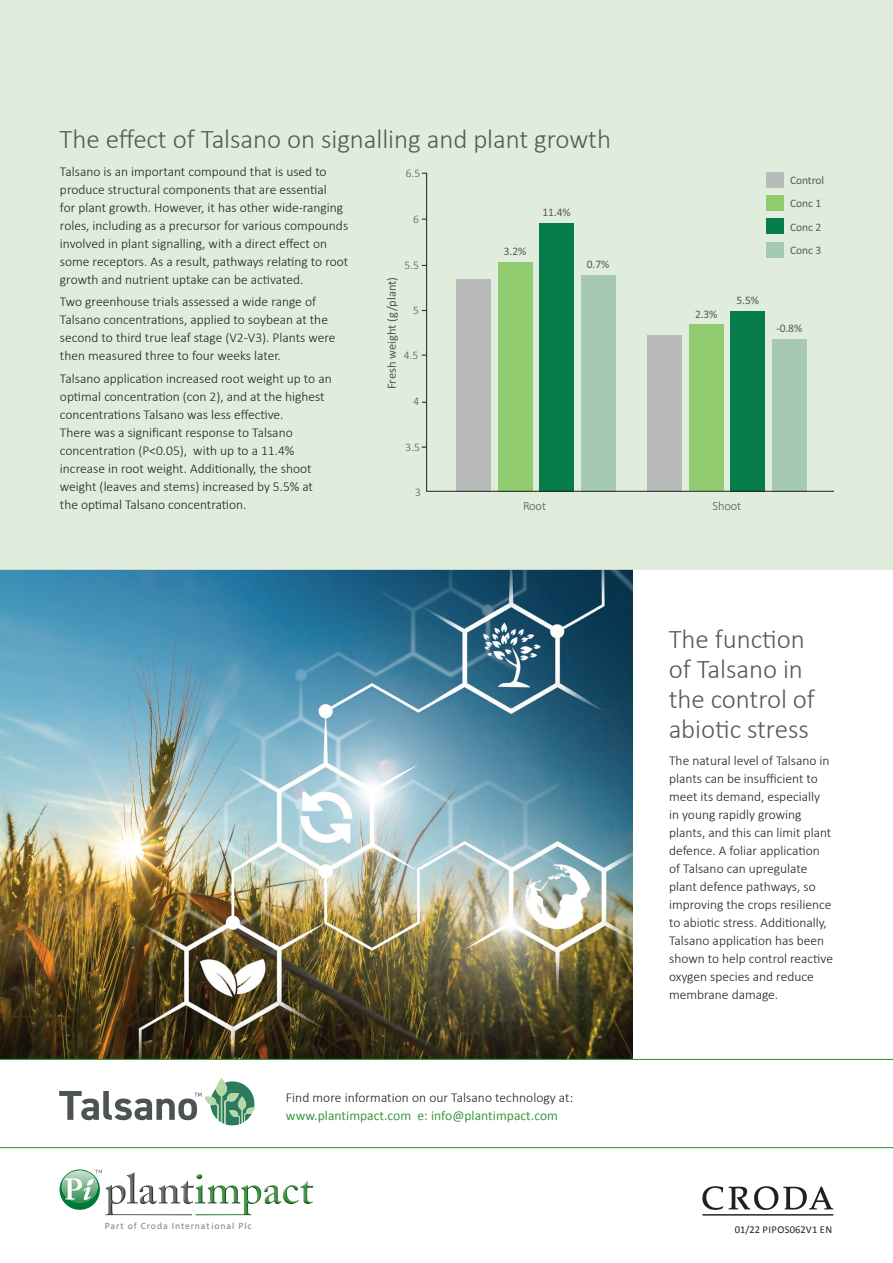
<style>
.page{position:relative;width:893px;height:1263px;background:#fff}
.page>*{position:absolute;margin:0;border:0;box-sizing:border-box;transform-origin:0 0}
.PS_-_Titles{font:300 27px/30px "Calibri";letter-spacing:-.005em;color:#57585a}
.PS_-_Titles-2{font:300 13.5px/18px "Calibri";color:#231f20}
.t1{font:12.45px "Calibri";color:#57585a}
.t2{font:300 12.45px "Calibri";letter-spacing:-.01em;color:#57585a}
.t3{font:11.55px/23.5px "Calibri";letter-spacing:-.01em;color:#57585a}
.t4{font:300 11.55px "Calibri";color:#57585a}
.t5{font:10.5px "Calibri";letter-spacing:.02em;color:#231f20}
.t6{font:9.75px "Calibri";letter-spacing:.095em;color:#7a7b7e}
.s1{font-weight:400;color:#3b9844}
</style>
<div class="page">
<img style="left:0;top:570px;width:632px;height:489px">
<div style="left:0;top:0;width:893px;height:570px;background:#dbead8"></div>
<div style="left:457px;top:279px;width:34px;height:212px;background:#b9bbba"></div>
<div style="left:498px;top:262px;width:34px;height:229px;background:#91cb70"></div>
<div style="left:540px;top:223px;width:34px;height:268px;background:#067c4b"></div>
<div style="left:581px;top:275px;width:34px;height:216px;background:#a6c9b2"></div>
<div style="left:648px;top:335px;width:34px;height:156px;background:#b9bbba"></div>
<div style="left:689px;top:325px;width:34px;height:166px;background:#91cb70"></div>
<div style="left:731px;top:311px;width:34px;height:180px;background:#067c4b"></div>
<div style="left:772px;top:339px;width:34px;height:152px;background:#a6c9b2"></div>
<hr style="left:426px;top:491px;width:407px;height:1px;background:#231f20">
<hr style="left:426px;top:173px;width:1px;height:318px;background:#231f20">
<div style="left:766px;top:172px;width:18px;height:15px;background:#b9bbba"></div>
<div style="left:766px;top:195px;width:18px;height:16px;background:#91cb70"></div>
<div style="left:766px;top:219px;width:18px;height:15px;background:#067c4b"></div>
<div style="left:766px;top:242px;width:18px;height:16px;background:#a6c9b2"></div>
<svg style="left:702px;top:1186px;width:131px;height:29px"></svg>
<div style="left:60px;top:1169px;width:40px;height:41px;background:#007836;border-radius:50%"></div>
<img style="left:127px;top:1172px;width:186px;height:32px">
<svg style="left:62px;top:1170px;width:40px;height:32px"></svg>
<svg style="left:0;top:1059px;width:893px;height:89px"></svg>
<svg style="left:59px;top:1078px;width:196px;height:47px"></svg>
<p class="PS_-_Titles" style="left:60px;top:124px;width:553px">The effect of Talsano on signalling and plant growth</p>
<p class="PS_-_Titles-2" style="left:60px;top:162px;width:290px">Talsano is an important compound that is used to produce structural components that are essential<br>for plant growth. However, it has other wide-ranging roles, including as a precursor for various compounds involved in plant signalling, with a direct effect on some receptors. As a result, pathways relating to root growth and nutrient uptake can be activated.</p>
<p class="PS_-_Titles-2" style="left:60px;top:293px;width:277px">Two greenhouse trials assessed a wide range of Talsano concentrations, applied to soybean at the second to third true leaf stage (V2-V3). Plants were then measured three to four weeks later.</p>
<p class="PS_-_Titles-2" style="left:60px;top:369px;width:273px">Talsano application increased root weight up to an optimal concentration (con 2), and at the highest concentrations Talsano was less effective.<br>There was a significant response to Talsano concentration (P&lt;0.05), with up to a 11.4% increase in root weight. Additionally, the shoot weight (leaves and stems) increased by 5.5% at the optimal Talsano concentration.</p>
<p class="t4" style="left:406px;top:166px;width:16px">6.5</p>
<p class="t3" style="left:542px;top:200px;width:30px">11.4%</p>
<p class="t4" style="left:413px;top:212px;width:7px">6</p>
<p class="t3" style="left:504px;top:239px;width:24px">3.2%</p>
<p class="t3" style="left:587px;top:252px;width:24px">0.7%</p>
<p class="t4" style="left:405px;top:258px;width:16px">5.5</p>
<p class="t1" style="left:383px;top:389px;width:114px;rotate:-90deg">Fresh weight (g/plant)</p>
<p class="t4" style="left:413px;top:303px;width:7px">5</p>
<p class="t4" style="left:404px;top:348px;width:16px">4.5</p>
<p class="t4" style="left:413px;top:394px;width:7px">4</p>
<p class="t4" style="left:406px;top:440px;width:16px">3.5</p>
<p class="t4" style="left:415px;top:484px;width:7px">3</p>
<p class="t2" style="left:523px;top:499px;width:25px">Root</p>
<p class="PS_-_Titles-2" style="left:286px;top:1088px;width:289px">Find more information on our Talsano technology at: <span class="s1">www.plantimpact.com e: info@plantimpact.com</span></p>
<p class="t6" style="left:105px;top:1219px;width:148px">Part of Croda Internat ional Plc</p>
<p class="t3" style="left:695px;top:302px;width:24px">2.3%</p>
<p class="t3" style="left:736px;top:288px;width:24px">5.5%</p>
<p class="t3" style="left:790px;top:168px;width:35px">Control<br>Conc 1<br>Conc 2<br>Conc 3</p>
<p class="t3" style="left:776px;top:316px;width:27px">-0.8%</p>
<p class="t2" style="left:712px;top:499px;width:30px">Shoot</p>
<p class="PS_-_Titles" style="left:669px;top:623px;width:148px">The function of Talsano in the control of abiotic stress</p>
<p class="PS_-_Titles-2" style="left:669px;top:752px;width:165px">The natural level of Talsano in plants can be insufficient to meet its demand, especially in young rapidly growing plants, and this can limit plant defence. A foliar application of Talsano can upregulate plant defence pathways, so improving the crops resilience to abiotic stress. Additionally,<br>Talsano application has been shown to help control reactive oxygen species and reduce membrane damage.</p>
<p class="t5" style="left:735px;top:1222px;width:99px">01/22 PIPOS062V1 EN</p>
</div>
